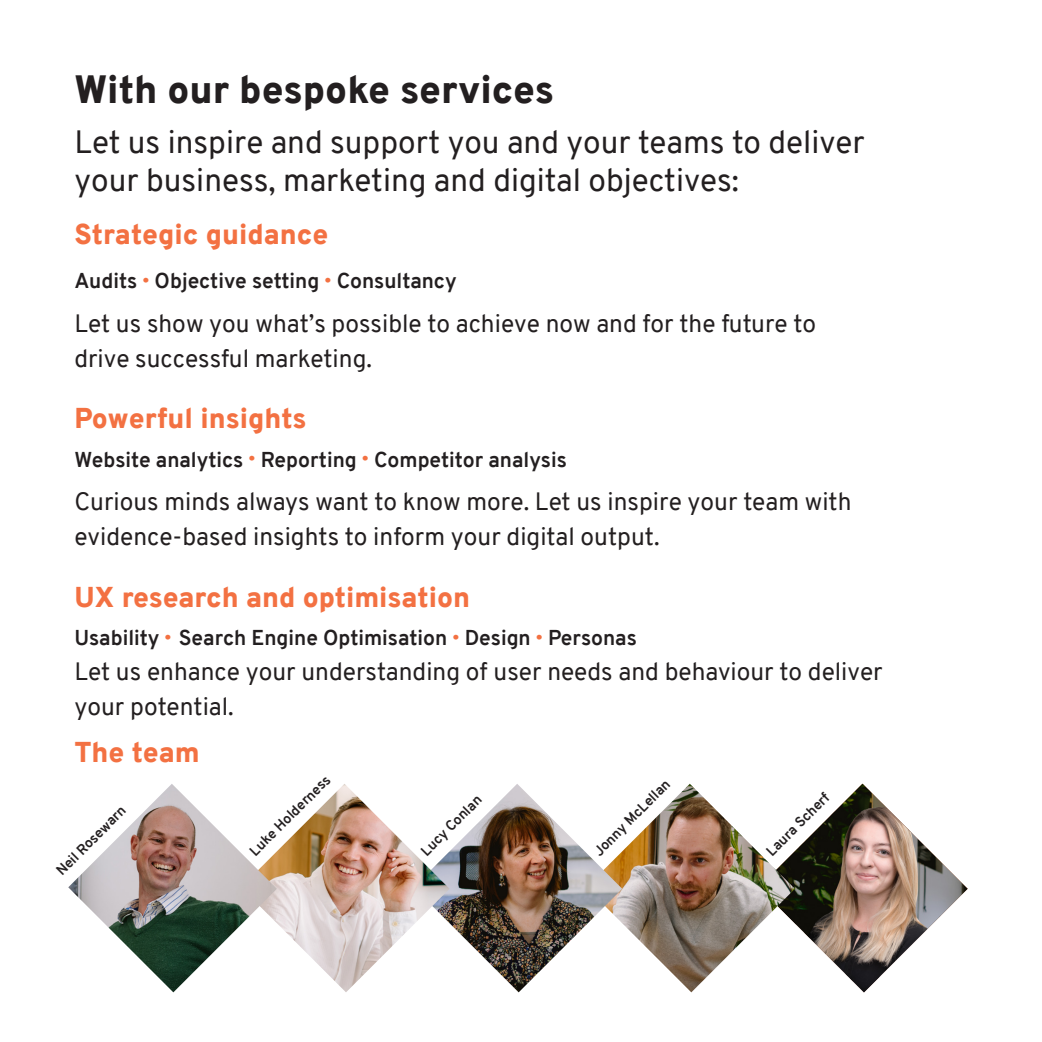
<style>
.page{position:relative;width:1042px;height:1042px;background:#fff}
.page>*{position:absolute;margin:0;border:0;box-sizing:border-box;transform-origin:0 0}
.t1{font:900 38.5px "Overpass";color:#231f20}
.t2{font:31.5px/37.8px "Overpass";color:#231f20}
.t3{font:900 28px "Overpass";color:#f37142}
.t4{font:24.5px/35px "Overpass";color:#231f20}
.t5{font:700 21px "Overpass";color:#231f20}
.t6{font:700 14px "Overpass";color:#231f20}
.s1{font-weight:900;font-size:28px;color:#f37142}
</style>
<div class="page">
<img style="left:795px;top:784px;width:172px;height:208px">
<img style="left:622px;top:784px;width:173px;height:208px">
<img style="left:449px;top:784px;width:173px;height:208px">
<img style="left:277px;top:784px;width:172px;height:208px">
<img style="left:68px;top:784px;width:209px;height:208px">
<p class="t1" style="left:74px;top:62px;width:481px">With our bespoke services</p>
<p class="t2" style="left:74px;top:123px;width:792px">Let us inspire and support you and your teams to deliver your business, marketing and digital objectives:</p>
<p class="t3" style="left:74px;top:215px;width:255px">Strategic guidance</p>
<p class="t5" style="left:74px;top:266px;width:384px">Audits <span class="s1">·</span> Objective setting <span class="s1">·</span> Consultancy</p>
<p class="t4" style="left:74px;top:306px;width:743px">Let us show you what’s possible to achieve now and for the future to drive successful marketing.</p>
<p class="t3" style="left:74px;top:398px;width:234px">Powerful insights</p>
<p class="t5" style="left:74px;top:444px;width:494px">Website analytics <span class="s1">·</span> Reporting <span class="s1">·</span> Competitor analysis</p>
<p class="t4" style="left:74px;top:484px;width:778px">Curious minds always want to know more. Let us inspire your team with evidence-based insights to inform your digital output.</p>
<p class="t3" style="left:74px;top:577px;width:397px">UX research and optimisation</p>
<p class="t5" style="left:74px;top:623px;width:564px">Usability <span class="s1">·</span> Search Engine Optimisation <span class="s1">·</span> Design <span class="s1">·</span> Personas</p>
<p class="t4" style="left:74px;top:654px;width:810px">Let us enhance your understanding of user needs and behaviour to deliver your potential.</p>
<p class="t3" style="left:74px;top:732px;width:127px">The team</p>
<p class="t6" style="left:51px;top:866px;width:93px;rotate:-45deg">Neil Rosewarn</p>
<p class="t6" style="left:245px;top:846px;width:109px;rotate:-45deg">Luke Holderness</p>
<p class="t6" style="left:416px;top:846px;width:81px;rotate:-45deg">Lucy Conlan</p>
<p class="t6" style="left:589px;top:846px;width:103px;rotate:-45deg">Jonny McLellan</p>
<p class="t6" style="left:762px;top:846px;width:84px;rotate:-45deg">Laura Scherf</p>
</div>
